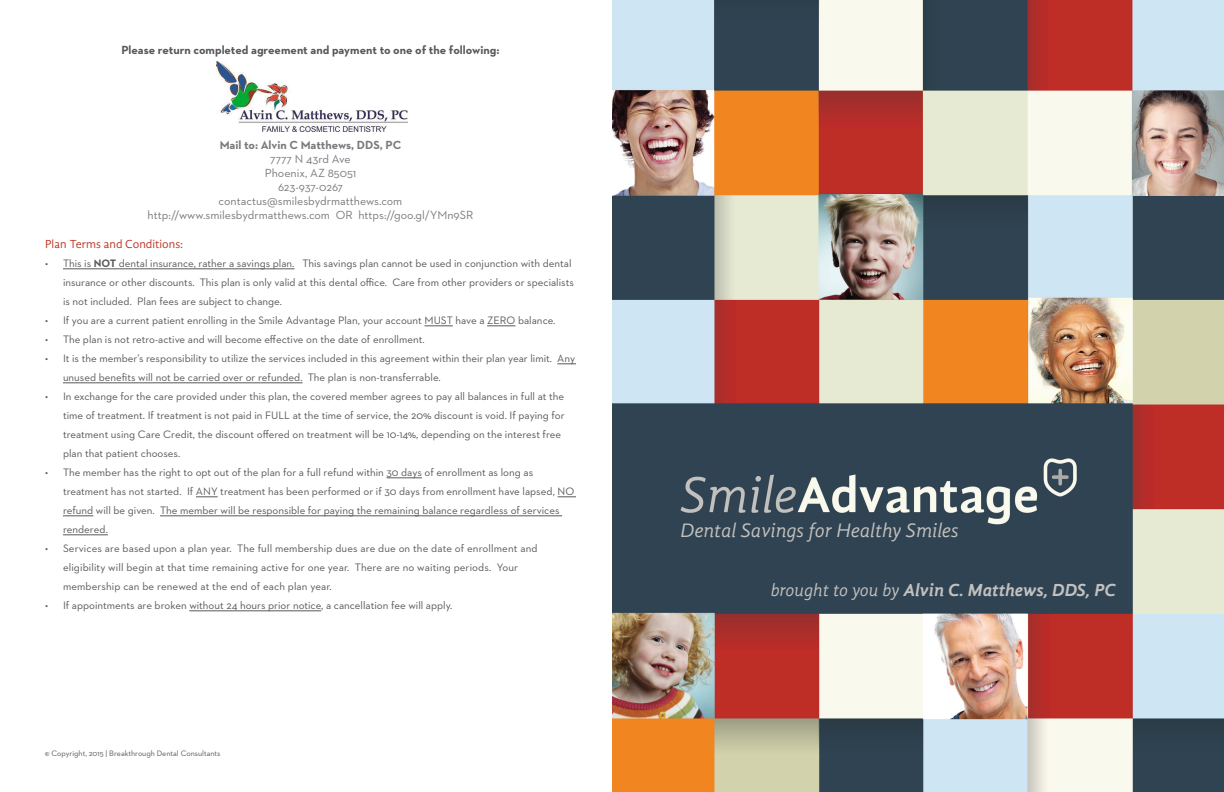
<style>
.page{position:relative;width:1224px;height:792px;background:#fff}
.page>*{position:absolute;margin:0;border:0;box-sizing:border-box;transform-origin:0 0}
.t1{font:italic 20.1px "Gandhi Sans";color:#c2c1bf}
.t2{font:italic 700 18px "Gandhi Sans";color:#c2c1bf}
.t3{font:12px "Neutraface 2 Text";color:#787a7d}
.t4{font:700 12px "Neutraface 2 Text";color:#57585a}
.t5{font:700 12px "Neutraface 2 Text";letter-spacing:-.005em;color:#787a7d}
.t6{font:12px "Gandhi Sans";color:#bf3826}
.t7{font:11px/19px "Neutraface 2 Text";color:#57585a}
.t8{font:8px "Neutraface 2 Text";color:#57585a}
.s1{font-weight:700}
.s2{font-weight:400}
</style>
<div class="page">
<hr style="left:63px;top:269px;width:232px;height:1px;background:#57585a">
<svg style="left:425px;top:326px;width:28px;height:1px"></svg>
<svg style="left:487px;top:326px;width:28px;height:1px"></svg>
<svg style="left:557px;top:364px;width:19px;height:1px"></svg>
<hr style="left:63px;top:383px;width:240px;height:1px;background:#57585a">
<hr style="left:387px;top:478px;width:35px;height:1px;background:#57585a">
<svg style="left:196px;top:497px;width:22px;height:1px"></svg>
<svg style="left:558px;top:497px;width:18px;height:1px"></svg>
<hr style="left:63px;top:516px;width:30px;height:1px;background:#57585a">
<hr style="left:160px;top:516px;width:402px;height:1px;background:#57585a">
<hr style="left:63px;top:535px;width:45px;height:1px;background:#57585a">
<hr style="left:189px;top:611px;width:132px;height:1px;background:#57585a">
<img style="left:612px;top:0;width:612px;height:792px">
<img style="left:216px;top:62px;width:192px;height:70px">
<p class="t4" style="left:121px;top:43px;width:380px">Please return completed agreement and payment to one of the following:</p>
<p class="t5" style="left:220px;top:137px;width:183px">Mail to: Alvin C Matthews, DDS, PC</p>
<p class="t3" style="left:270px;top:152px;width:82px">7777 N 43rd Ave</p>
<p class="t3" style="left:265px;top:166px;width:93px">Phoenix, AZ 85051</p>
<p class="t3" style="left:278px;top:180px;width:66px">623-937-0267</p>
<p class="t3" style="left:219px;top:194px;width:185px">contactus@smilesbydrmatthews.com</p>
<p class="t3" style="left:148px;top:208px;width:327px">http://www.smilesbydrmatthews.com OR https://goo.gl/YMn9SR</p>
<p class="t6" style="left:45px;top:238px;width:140px">Plan Terms and Conditions:</p>
<p class="t7" style="left:63px;top:254px;width:512px;text-indent:-18px">• This is <span class="s1">NOT</span> dental insurance, rather a savings plan. This savings plan cannot be used in conjunction with dental insurance or other discounts. This plan is only valid at this dental office. Care from other providers or specialists is not included. Plan fees are subject to change.</p>
<p class="t7" style="left:45px;top:311px;width:512px">• If you are a current patient enrolling in the Smile Advantage Plan, your account MUST have a ZERO balance.</p>
<p class="t7" style="left:45px;top:330px;width:381px">• The plan is not retro-active and will become effective on the date of enrollment.</p>
<p class="t7" style="left:63px;top:349px;width:514px;text-indent:-18px">• It is the member’s responsibility to utilize the services included in this agreement within their plan year limit. Any unused benefits will not be carried over or refunded. The plan is non-transferrable.</p>
<p class="t7" style="left:63px;top:387px;width:503px;text-indent:-18px">• In exchange for the care provided under this plan, the covered member agrees to pay all balances in full at the time of treatment. If treatment is not paid in FULL at the time of service, the 20% discount is void. If paying for treatment using Care Credit, the discount offered on treatment will be 10-14%, depending on the interest free plan that patient chooses.</p>
<p class="t7" style="left:63px;top:463px;width:513px;text-indent:-18px">• The member has the right to opt out of the plan for a full refund within 30 days of enrollment as long as treatment has not started. If ANY treatment has been performed or if 30 days from enrollment have lapsed, NO refund will be given. The member will be responsible for paying the remaining balance regardless of services rendered.</p>
<p class="t7" style="left:63px;top:539px;width:476px;text-indent:-18px">• Services are based upon a plan year. The full membership dues are due on the date of enrollment and eligibility will begin at that time remaining active for one year. There are no waiting periods. Your membership can be renewed at the end of each plan year.</p>
<p class="t7" style="left:45px;top:596px;width:409px">• If appointments are broken without 24 hours prior notice, a cancellation fee will apply.</p>
<p class="t8" style="left:45px;top:749px;width:177px">© Copyright, 2015 | Breakthrough Dental Consultants</p>
<p class="t1" style="left:680px;top:518px;width:280px">Dental Savings for Healthy Smiles</p>
<p class="t2" style="left:771px;top:579px;width:347px"><span class="s2">brought to you by</span> Alvin C. Matthews, DDS, PC</p>
</div>
